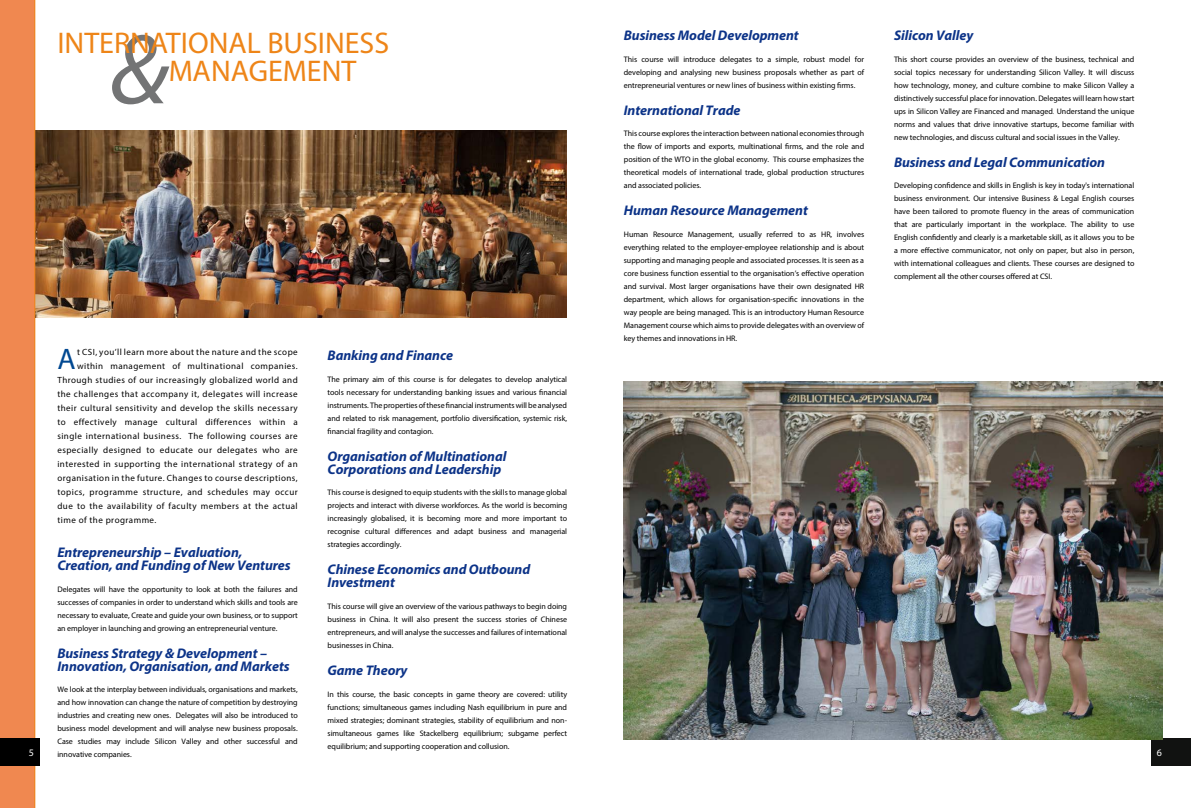
<style>
.page{position:relative;width:1191px;height:808px;background:#fff}
.page>*{position:absolute;margin:0;border:0;box-sizing:border-box;transform-origin:0 0}
.t1{font:italic 100px "Myriad Pro";color:#737475}
.t2{font:30px/27.3px "Myriad Pro";color:#ee8518}
.t3{font:29.8px "Myriad Pro";color:#004891}
.t4{font:italic 700 14px/13px "Myriad Pro";letter-spacing:-.005em;color:#0c3388}
.t5{font:10px "Myriad Pro";color:#fff}
.t6{font:9px "Myriad Pro";letter-spacing:.05em;color:#000}
.t7{font:8px/13px "Myriad Pro";letter-spacing:-.005em;color:#000;text-align:justify}
.s1{font-family:"Adobe Song Std";font-weight:300}
</style>
<div class="page">
<img style="left:35px;top:130px;width:531px;height:187px">
<div style="left:0;top:0;width:35px;height:808px;background:#f08850"></div>
<div style="left:0;top:738px;width:40px;height:27px;background:#000"></div>
<div style="left:1151px;top:738px;width:40px;height:27px;background:#111211"></div>
<img style="left:624px;top:381px;width:538px;height:358px">
<h2 class="t2" style="left:169px;top:29px;width:222px;text-indent:-111px">INTERNATIONAL BUSINESS<br>MANAGEMENT</h2>
<h1 class="t1" style="left:110px;top:8px;width:60px">&amp;</h1>
<p class="t5" style="left:29px;top:746px;width:7px">45</p>
<h3 class="t3" style="left:57px;top:341px;width:20px">A</h3>
<p class="t6" style="left:77px;top:346px;width:222px">t CSI, you’ll learn more about the nature and the scope</p>
<p class="t6" style="left:77px;top:360px;width:222px">within management of multinational companies.</p>
<p class="t6" style="left:57px;top:374px;width:242px">Through studies of our increasingly globalized world and</p>
<p class="t6" style="left:57px;top:388px;width:242px">the challenges that accompany it, delegates will increase</p>
<p class="t6" style="left:57px;top:402px;width:242px">their cultural sensitivity and develop the skills necessary</p>
<p class="t6" style="left:57px;top:417px;width:242px">to effectively manage cultural differences within a</p>
<p class="t6" style="left:57px;top:431px;width:242px">single international business. The following courses are</p>
<p class="t6" style="left:57px;top:445px;width:242px">especially designed to educate our delegates who are</p>
<p class="t6" style="left:57px;top:459px;width:242px">interested in supporting the international strategy of an</p>
<p class="t6" style="left:57px;top:473px;width:242px">organisation in the future. Changes to course descriptions,</p>
<p class="t6" style="left:57px;top:487px;width:242px">topics, programme structure, and schedules may occur</p>
<p class="t6" style="left:57px;top:501px;width:242px">due to the availability of faculty members at the actual</p>
<p class="t6" style="left:57px;top:515px;width:101px">time of the programme.</p>
<h3 class="t4" style="left:57px;top:545px;width:235px">Entrepreneurship – Evaluation,<br>Creation, and Funding of New Ventures</h3>
<p class="t7" style="left:57px;top:582px;width:242px">Delegates will have the opportunity to look at both the failures and successes of companies in order to understand which skills and tools are necessary to evaluate, Create and guide your own business, or to support an employer in launching and growing an entrepreneurial venture.</p>
<h3 class="t4" style="left:57px;top:646px;width:234px">Business Strategy &amp; Development –<br>Innovation, Organisation, and Markets</h3>
<p class="t7" style="left:57px;top:683px;width:242px">We look at the interplay between individuals, organisations and markets, and how innovation can change the nature of competition by destroying industries and creating new ones. Delegates will also be introduced to business model development and will analyse new business proposals.<br>Case studies may include Silicon Valley and other successful and innovative companies.</p>
<h3 class="t4" style="left:327px;top:348px;width:127px">Banking and Finance</h3>
<p class="t7" style="left:327px;top:372px;width:241px">The primary aim of this course is for delegates to develop analytical tools necessary for understanding banking issues and various financial instruments. The properties of these financial instruments will be analysed and related to risk management, portfolio diversification, systemic risk, financial fragility and contagion.</p>
<h3 class="t4" style="left:327px;top:449px;width:180px">Organisation of Multinational<br>Corporations and Leadership</h3>
<p class="t7" style="left:327px;top:486px;width:241px">This course is designed to equip students with the skills to manage global projects and interact with diverse workforces. As the world is becoming increasingly globalised, it is becoming more and more important to recognise cultural differences and adapt business and managerial strategies accordingly.</p>
<h3 class="t4" style="left:327px;top:563px;width:204px">Chinese Economics and Outbound<br>Investment</h3>
<p class="t7" style="left:327px;top:600px;width:241px">This course will give an overview of the various pathways to begin doing business in China. It will also present the success stories of Chinese entrepreneurs, and will analyse the successes and failures of international businesses in China.</p>
<h3 class="t4" style="left:327px;top:663px;width:81px">Game Theory</h3>
<p class="t7" style="left:327px;top:687px;width:241px">In this course, the basic concepts in game theory are covered: utility functions; simultaneous games including Nash equilibrium in pure and mixed strategies; dominant strategies, stability of equilibrium and non&shy;simultaneous games like Stackelberg equilibrium; subgame perfect equilibrium; and supporting cooperation and collusion.</p>
<h3 class="t4" style="left:624px;top:28px;width:176px">Business Model Development</h3>
<p class="t7" style="left:624px;top:52px;width:242px">This course will introduce delegates to a simple, robust model for developing and analysing new business proposals whether as part of entrepreneurial ventures or new lines of business within existing firms.</p>
<h3 class="t4" style="left:624px;top:103px;width:118px">International Trade</h3>
<p class="t7" style="left:624px;top:127px;width:242px">This course explores the interaction between national economies through the flow of imports and exports, multinational firms, and the role and position of the WTO in the global economy. This course emphasizes the theoretical models of international trade, global production structures and associated policies.</p>
<h3 class="t4" style="left:624px;top:204px;width:185px">Human Resource Management</h3>
<p class="t7" style="left:624px;top:228px;width:242px">Human Resource Management, usually referred to as HR, involves everything related to the employer-employee relationship and is about supporting and managing people and associated processes. It is seen as a core business function essential to the organisation’s effective operation and survival. Most larger organisations have their own designated HR department, which allows for organisation-specific innovations in the way people are being managed. This is an introductory Human Resource Management course which aims to provide delegates with an overview of key themes and innovations in HR.</p>
<h3 class="t4" style="left:894px;top:28px;width:81px">Silicon Valley</h3>
<p class="t7" style="left:894px;top:52px;width:242px">This short course provides an overview of the business, technical and social topics necessary for understanding Silicon Valley. It will discuss how technology, money, and culture combine to make Silicon Valley a distinctively successful place for innovation. Delegates will learn how start ups in Silicon Valley are Financed and managed<span class="s1">.</span> Understand the unique norms and values that drive innovative startups, become familiar with new technologies, and discuss cultural and social issues in the Valley.</p>
<h3 class="t4" style="left:894px;top:155px;width:213px">Business and Legal Communication</h3>
<p class="t7" style="left:894px;top:179px;width:242px">Developing confidence and skills in English is key in today's international business environment. Our intensive Business &amp; Legal English courses have been tailored to promote fluency in the areas of communication that are particularly important in the workplace. The ability to use English confidently and clearly is a marketable skill, as it allows you to be a more effective communicator, not only on paper, but also in person, with international colleagues and clients. These courses are designed to complement all the other courses offered at CSI.</p>
<p class="t5" style="left:1157px;top:746px;width:7px">6</p>
</div>
